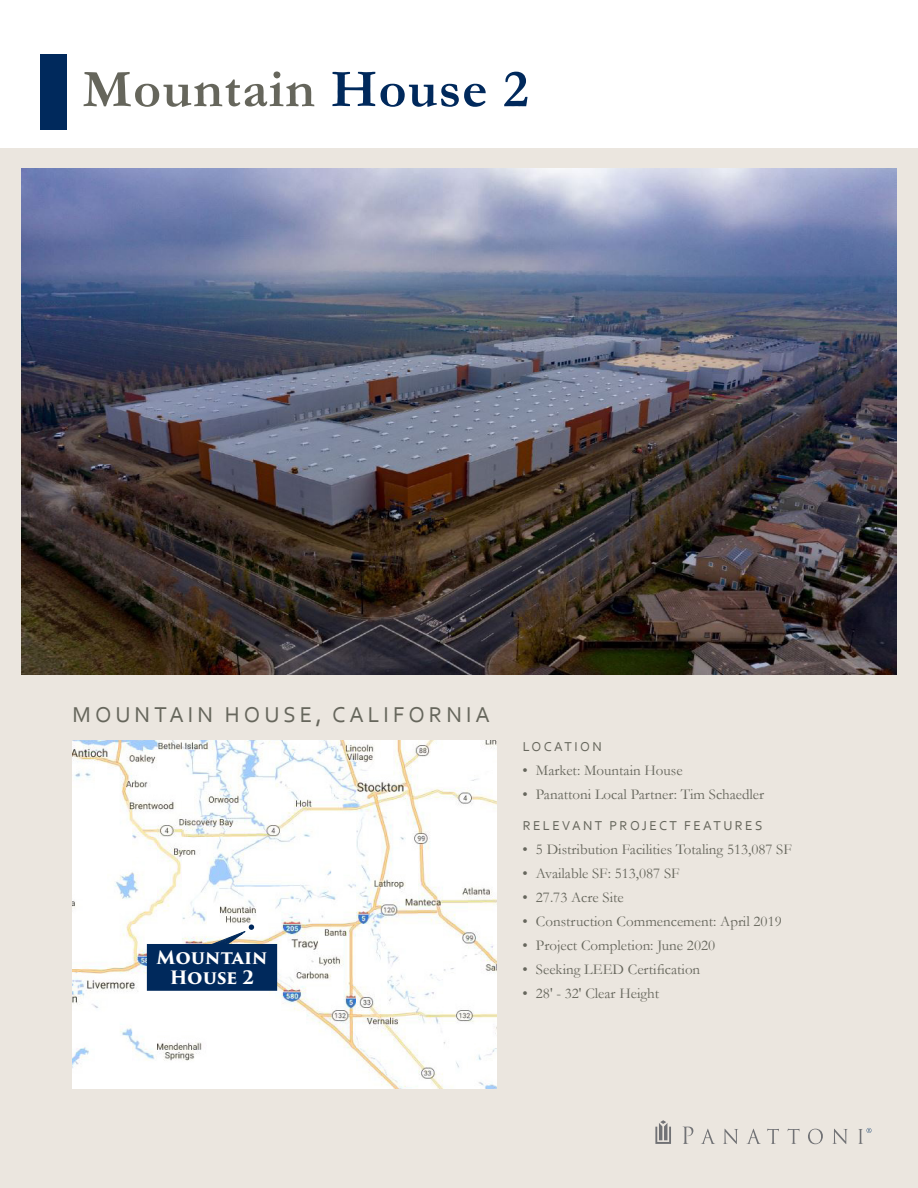
<style>
.page{position:relative;width:918px;height:1188px;background:#fff}
.page>*{position:absolute;margin:0;border:0;box-sizing:border-box;transform-origin:0 0}
.t1{font:700 54px "Garamond";letter-spacing:.02em;color:#66665c}
.t2{font:22.5px "Corbel";letter-spacing:.18em;color:#66665c}
.t3{font:700 18px/19.5px "Trajan Pro 3";color:#fff;text-align:center}
.t4{font:15px "Garamond";color:#66665c}
.t5{font:13.5px "Corbel";letter-spacing:.18em;color:#66665c}
.s1{color:#00295c}
</style>
<div class="page">
<div style="left:0;top:148px;width:918px;height:1040px;background:#ebe6df"></div>
<div style="left:40px;top:54px;width:28px;height:76px;background:#00295c"></div>
<img style="left:72px;top:741px;width:425px;height:348px">
<svg style="left:210px;top:924px;width:44px;height:20px"></svg>
<div style="left:148px;top:945px;width:128px;height:45px;background:#00295c"></div>
<div style="left:147px;top:944px;width:130px;height:47px;border:2px solid #00295c"></div>
<img style="left:21px;top:168px;width:876px;height:507px">
<svg style="left:683px;top:1127px;width:10px;height:17px"></svg>
<svg style="left:701px;top:1129px;width:14px;height:15px"></svg>
<svg style="left:723px;top:1129px;width:15px;height:15px"></svg>
<svg style="left:746px;top:1129px;width:15px;height:15px"></svg>
<svg style="left:767px;top:1129px;width:12px;height:15px"></svg>
<svg style="left:787px;top:1129px;width:12px;height:15px"></svg>
<svg style="left:808px;top:1129px;width:15px;height:15px"></svg>
<svg style="left:832px;top:1129px;width:16px;height:15px"></svg>
<svg style="left:655px;top:1120px;width:16px;height:24px"></svg>
<svg style="left:858px;top:1128px;width:13px;height:16px"></svg>
<p class="t1" style="left:83px;top:53px;width:448px">Mountain <span class="s1">House 2</span></p>
<p class="t2" style="left:73px;top:701px;width:419px">MOUNTAIN HOUSE, CALIFORNIA</p>
<p class="t3" style="left:157px;top:949px;width:113px">Mountain<br>House 2</p>
<p class="t5" style="left:523px;top:738px;width:81px">LOCATION</p>
<p class="t4" style="left:522px;top:760px;width:162px">• Market: Mountain House</p>
<p class="t4" style="left:522px;top:784px;width:243px">• Panattoni Local Partner: Tim Schaedler</p>
<p class="t5" style="left:523px;top:818px;width:241px">RELEVANT PROJECT FEATURES</p>
<p class="t4" style="left:522px;top:840px;width:271px">• 5 Distribution Facilities Totaling 513,087 SF</p>
<p class="t4" style="left:522px;top:864px;width:159px">• Available SF: 513,087 SF</p>
<p class="t4" style="left:522px;top:888px;width:103px">• 27.73 Acre Site</p>
<p class="t4" style="left:522px;top:912px;width:261px">• Construction Commencement: April 2019</p>
<p class="t4" style="left:522px;top:936px;width:194px">• Project Completion: June 2020</p>
<p class="t4" style="left:522px;top:960px;width:179px">• Seeking LEED Certification</p>
<p class="t4" style="left:522px;top:984px;width:138px">• 28' - 32' Clear Height</p>
</div>
